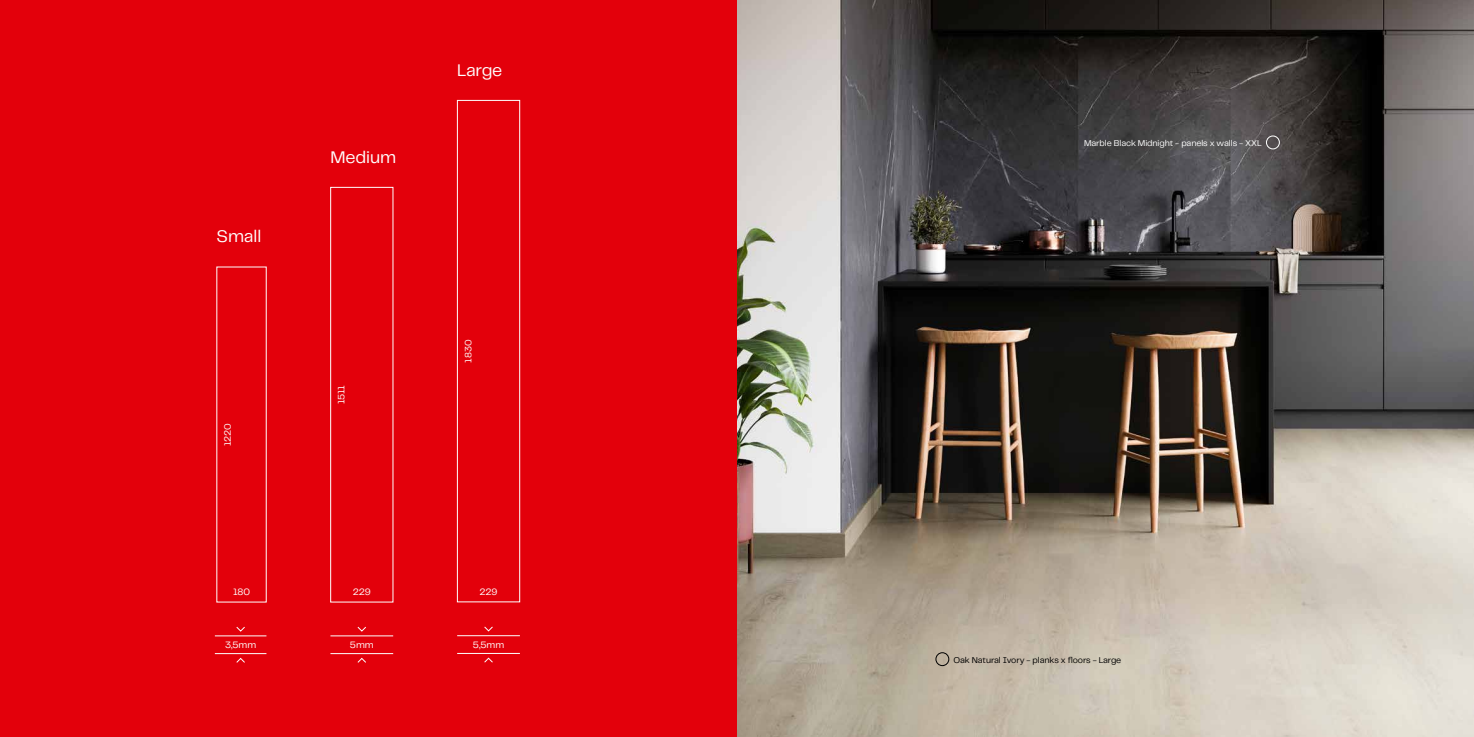
<style>
.page{position:relative;width:1474px;height:737px;background:#fff}
.page>*{position:absolute;margin:0;border:0;box-sizing:border-box;transform-origin:0 0}
.t1{font:17.5px "Telegraf";letter-spacing:-.005em;color:#fff}
.t2{font:9.62px "Telegraf";letter-spacing:-.005em;color:#fff}
.t3{font:8.75px "Telegraf";letter-spacing:-.01em;color:#fff}
.t4{font:8.75px "Telegraf";letter-spacing:-.01em;color:#000}
</style>
<div class="page">
<div style="left:0;top:0;width:737px;height:737px;background:#e3000b"></div>
<hr style="left:215px;top:635px;width:51px;height:1px;background:#fff">
<hr style="left:215px;top:653px;width:51px;height:1px;background:#fff">
<svg style="left:236px;top:626px;width:9px;height:5px"></svg>
<svg style="left:236px;top:658px;width:9px;height:5px"></svg>
<div style="left:330px;top:187px;width:63px;height:415px;border:1px solid #fff"></div>
<hr style="left:330px;top:635px;width:63px;height:1px;background:#fff">
<hr style="left:330px;top:653px;width:63px;height:1px;background:#fff">
<svg style="left:357px;top:626px;width:9px;height:5px"></svg>
<svg style="left:357px;top:658px;width:9px;height:5px"></svg>
<div style="left:457px;top:100px;width:63px;height:502px;border:1px solid #fff"></div>
<hr style="left:457px;top:635px;width:63px;height:1px;background:#fff">
<hr style="left:457px;top:653px;width:63px;height:1px;background:#fff">
<svg style="left:484px;top:626px;width:9px;height:5px"></svg>
<svg style="left:484px;top:657px;width:9px;height:6px"></svg>
<img style="left:737px;top:0;width:736px;height:737px">
<div style="left:935px;top:652px;width:14px;height:14px;border:1px solid #000;border-radius:50%"></div>
<div style="left:1265px;top:136px;width:14px;height:13px;border:1px solid #fff;border-radius:50%"></div>
<h1 class="t1" style="left:217px;top:225px;width:46px">Small</h1>
<p class="t2" style="left:221px;top:446px;width:25px;rotate:-90deg">1220</p>
<p class="t2" style="left:233px;top:585px;width:19px">180</p>
<p class="t2" style="left:225px;top:638px;width:33px">3,5mm</p>
<h1 class="t1" style="left:330px;top:145px;width:67px">Medium</h1>
<h1 class="t1" style="left:457px;top:58px;width:47px">Large</h1>
<p class="t2" style="left:335px;top:404px;width:21px;rotate:-90deg">1511</p>
<p class="t2" style="left:461px;top:363px;width:25px;rotate:-90deg">1830</p>
<p class="t2" style="left:353px;top:585px;width:20px">229</p>
<p class="t2" style="left:350px;top:638px;width:25px">5mm</p>
<p class="t2" style="left:479px;top:585px;width:20px">229</p>
<p class="t2" style="left:473px;top:638px;width:33px">5,5mm</p>
<p class="t3" style="left:1084px;top:137px;width:179px">Marble Black Midnight - panels x walls - XXL</p>
<p class="t4" style="left:953px;top:653px;width:169px">Oak Natural Ivory - planks x floors - Large</p>
</div>
